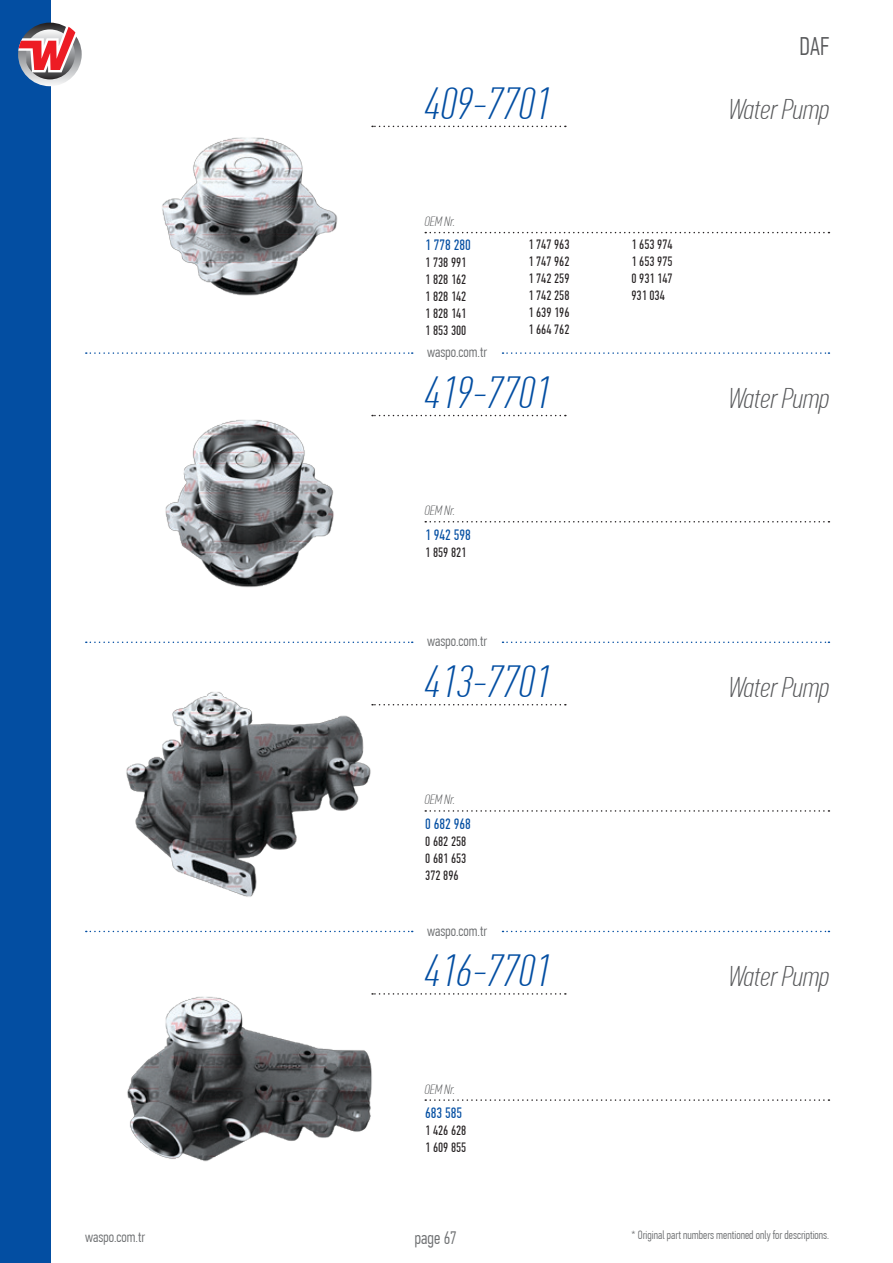
<style>
.page{position:relative;width:893px;height:1263px;background:#fff}
.page>*{position:absolute;margin:0;border:0;box-sizing:border-box;transform-origin:0 0}
.t1{font:italic 100 45px "PF Din Text Comp Pro";color:#034ea2}
.t2{font:italic 100 28.5px "PF Din Text Comp Pro";color:#58595b}
.t3{font:300 25.5px "PF Din Text Comp Pro";color:#58595b}
.t4{font:300 18px "PF Din Text Comp Pro";color:#6d6f71}
.t5{font:300 15px "PF Din Text Comp Pro";color:#6d6f71}
.t6{font:15px "PF Din Text Comp Pro";color:#034ea2}
.t7{font:13.5px/17px "PF Din Text Comp Pro";color:#231f20;text-align:justify}
.t8{font:italic 100 13.5px "PF Din Text Comp Pro";color:#58595b}
.t9{font:300 12px "PF Din Text Comp Pro";color:#6d6f71}
</style>
<div class="page">
<div style="left:0;top:0;width:51px;height:1263px;background:#034ea2"></div>
<svg style="left:18px;top:23px;width:64px;height:63px"></svg>
<svg style="left:18px;top:26px;width:59px;height:53px;background:#b77c85"></svg>
<svg style="left:86px;top:931px;width:327px;height:1px"></svg>
<svg style="left:502px;top:931px;width:327px;height:1px"></svg>
<svg style="left:86px;top:641px;width:327px;height:2px"></svg>
<svg style="left:502px;top:641px;width:327px;height:2px"></svg>
<svg style="left:86px;top:352px;width:327px;height:2px"></svg>
<svg style="left:502px;top:352px;width:327px;height:2px"></svg>
<svg style="left:372px;top:126px;width:194px;height:1px"></svg>
<svg style="left:372px;top:415px;width:194px;height:1px"></svg>
<svg style="left:378px;top:704px;width:188px;height:1px"></svg>
<svg style="left:379px;top:993px;width:187px;height:2px"></svg>
<svg style="left:425px;top:232px;width:404px;height:1px"></svg>
<svg style="left:425px;top:521px;width:404px;height:1px"></svg>
<svg style="left:425px;top:810px;width:404px;height:2px"></svg>
<svg style="left:425px;top:1099px;width:404px;height:2px"></svg>
<img style="left:162px;top:137px;width:176px;height:159px">
<img style="left:165px;top:419px;width:169px;height:169px">
<img style="left:126px;top:692px;width:250px;height:205px">
<img style="left:127px;top:993px;width:252px;height:169px">
<h1 class="t1" style="left:424px;top:78px;width:127px">409-7701</h1>
<p class="t8" style="left:424px;top:214px;width:32px">OEM Nr.</p>
<p class="t6" style="left:425px;top:237px;width:47px">1 778 280</p>
<p class="t7" style="left:425px;top:254px;width:43px">1 738 991<br>1 828 162<br>1 828 142<br>1 828 141<br>1 853 300</p>
<p class="t5" style="left:427px;top:343px;width:62px">waspo.com.tr</p>
<p class="t7" style="left:528px;top:236px;width:43px">1 747 963<br>1 747 962<br>1 742 259<br>1 742 258<br>1 639 196<br>1 664 762</p>
<p class="t7" style="left:631px;top:236px;width:43px">1 653 974<br>1 653 975<br>0 931 147<br>931 034</p>
<h1 class="t1" style="left:424px;top:367px;width:127px">419-7701</h1>
<p class="t8" style="left:424px;top:503px;width:32px">OEM Nr.</p>
<p class="t6" style="left:425px;top:526px;width:47px">1 942 598</p>
<p class="t7" style="left:425px;top:544px;width:43px">1 859 821</p>
<p class="t5" style="left:427px;top:633px;width:62px">waspo.com.tr</p>
<h1 class="t1" style="left:424px;top:656px;width:127px">413-7701</h1>
<p class="t8" style="left:424px;top:792px;width:32px">OEM Nr.</p>
<p class="t6" style="left:425px;top:815px;width:47px">0 682 968</p>
<p class="t7" style="left:425px;top:833px;width:43px">0 682 258<br>0 681 653<br>372 896</p>
<p class="t5" style="left:427px;top:922px;width:62px">waspo.com.tr</p>
<h1 class="t1" style="left:424px;top:945px;width:127px">416-7701</h1>
<p class="t8" style="left:424px;top:1081px;width:32px">OEM Nr.</p>
<p class="t6" style="left:425px;top:1104px;width:39px">683 585</p>
<p class="t7" style="left:425px;top:1122px;width:43px">1 426 628<br>1 609 855</p>
<h3 class="t3" style="left:800px;top:32px;width:31px">DAF</h3>
<h2 class="t2" style="left:728px;top:93px;width:103px">Water Pump</h2>
<h2 class="t2" style="left:728px;top:382px;width:103px">Water Pump</h2>
<h2 class="t2" style="left:728px;top:671px;width:103px">Water Pump</h2>
<h2 class="t2" style="left:728px;top:960px;width:103px">Water Pump</h2>
<p class="t5" style="left:85px;top:1228px;width:62px">waspo.com.tr</p>
<h3 class="t4" style="left:415px;top:1227px;width:44px">page 67</h3>
<p class="t9" style="left:632px;top:1228px;width:199px">* Original part numbers mentioned only for descriptions.</p>
</div>
